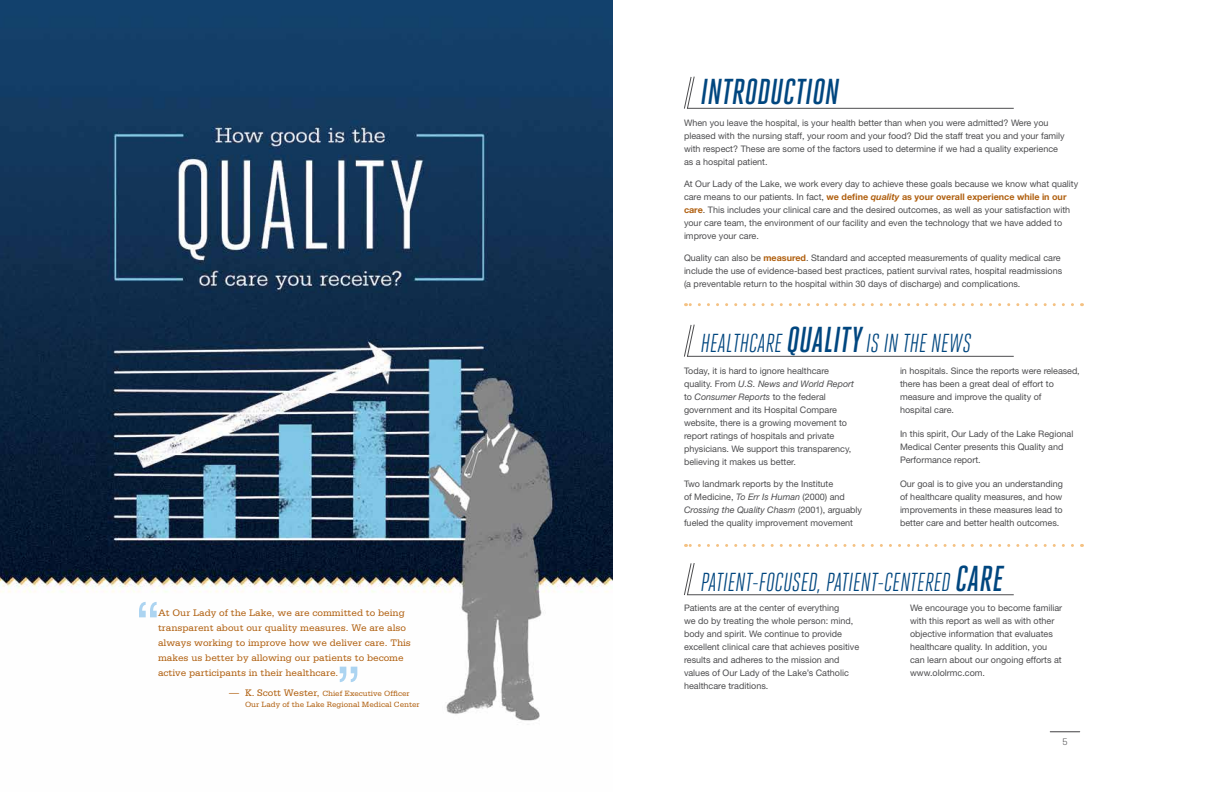
<style>
.page{position:relative;width:1224px;height:792px;background:#fff}
.page>*{position:absolute;margin:0;border:0;box-sizing:border-box;transform-origin:0 0}
.t1{font:italic 500 36px "Heroic Condensed";color:#00467f}
.t2{font:italic 26px "Heroic Condensed";color:#00467f}
.t3{font:10px/15px "Serifa";color:#b06010}
.t4{font:300 10px "Serifa";color:#4d4d4f}
.t5{font:9px/13px "Helvetica Neue";color:#4d4d4f}
.t6{font:8px/11px "Serifa";color:#b06010}
.s1{font-size:10px}
.s2{font-weight:700;color:#b06010}
.s3{font-weight:700;font-style:italic;color:#b06010}
.s4{font-weight:500;font-size:36px}
.s5{font-style:italic}
</style>
<div class="page">
<img style="left:0;top:0;width:612px;height:721px">
<svg style="left:340px;top:667px;width:17px;height:15px"></svg>
<svg style="left:139px;top:602px;width:18px;height:15px"></svg>
<hr style="left:1050px;top:732px;width:30px;height:1px;background:#414042">
<svg style="left:684px;top:324px;width:330px;height:33px"></svg>
<svg style="left:684px;top:76px;width:330px;height:33px"></svg>
<svg style="left:686px;top:303px;width:386px;height:3px"></svg>
<svg style="left:684px;top:563px;width:330px;height:33px"></svg>
<svg style="left:686px;top:544px;width:386px;height:3px"></svg>
<p class="t3" style="left:158px;top:605px;width:254px">At Our Lady of the Lake, we are committed to being transparent about our quality measures. We are also always working to improve how we deliver care. This makes us better by allowing our patients to become active participants in their healthcare.</p>
<p class="t6" style="left:245px;top:688px;width:176px;text-indent:-16px"><span class="s1">— K. Scott Wester,</span> Chief Executive Officer<br>Our Lady of the Lake Regional Medical Center</p>
<h1 class="t1" style="left:701px;top:71px;width:140px">INTRODUCTION</h1>
<p class="t5" style="left:684px;top:116px;width:382px">When you leave the hospital, is your health better than when you were admitted? Were you pleased with the nursing staff, your room and your food? Did the staff treat you and your family with respect? These are some of the factors used to determine if we had a quality experience as a hospital patient.</p>
<p class="t5" style="left:684px;top:177px;width:396px">At Our Lady of the Lake, we work every day to achieve these goals because we know what quality care means to our patients. In fact, <span class="s2">we define</span> <span class="s3">quality</span> <span class="s2">as your overall experience while in our care</span>. This includes your clinical care and the desired outcomes, as well as your satisfaction with your care team, the environment of our facility and even the technology that we have added to improve your care.</p>
<p class="t5" style="left:684px;top:251px;width:380px">Quality can also be <span class="s2">measured</span>. Standard and accepted measurements of quality medical care include the use of evidence-based best practices, patient survival rates, hospital readmissions (a preventable return to the hospital within 30 days of discharge) and complications.</p>
<h2 class="t2" style="left:701px;top:328px;width:272px">HEALTHCARE <span class="s4">QUALITY</span> IS IN THE NEWS</h2>
<p class="t5" style="left:684px;top:364px;width:172px">Today, it is hard to ignore healthcare quality. From <span class="s5">U.S. News and World Report </span>to <span class="s5">Consumer Reports</span> to the federal government and its Hospital Compare website, there is a growing movement to report ratings of hospitals and private physicians. We support this transparency, believing it makes us better.</p>
<p class="t5" style="left:684px;top:477px;width:180px">Two landmark reports by the Institute<br>of Medicine, <span class="s5">To Err Is Human</span> (2000) and <span class="s5">Crossing the Quality Chasm</span> (2001), arguably fueled the quality improvement movement</p>
<p class="t5" style="left:900px;top:364px;width:181px">in hospitals. Since the reports were released, there has been a great deal of effort to measure and improve the quality of<br>hospital care.</p>
<p class="t5" style="left:900px;top:427px;width:175px">In this spirit, Our Lady of the Lake Regional<br>Medical Center presents this Quality and<br>Performance report.</p>
<p class="t5" style="left:900px;top:477px;width:164px;text-align:justify">Our goal is to give you an understanding of healthcare quality measures, and how improvements in these measures lead to better care and better health outcomes.</p>
<h2 class="t2" style="left:701px;top:568px;width:305px">PATIENT-FOCUSED, PATIENT-CENTERED <span class="s4">CARE</span></h2>
<p class="t5" style="left:684px;top:601px;width:177px">Patients are at the center of everything<br>we do by treating the whole person: mind, body and spirit. We continue to provide excellent clinical care that achieves positive results and adheres to the mission and values of Our Lady of the Lake’s Catholic healthcare traditions.</p>
<p class="t5" style="left:910px;top:601px;width:154px">We encourage you to become familiar with this report as well as with other objective information that evaluates healthcare quality. In addition, you can learn about our ongoing efforts at www.ololrmc.com.</p>
<p class="t4" style="left:1062px;top:736px;width:6px">5</p>
</div>
